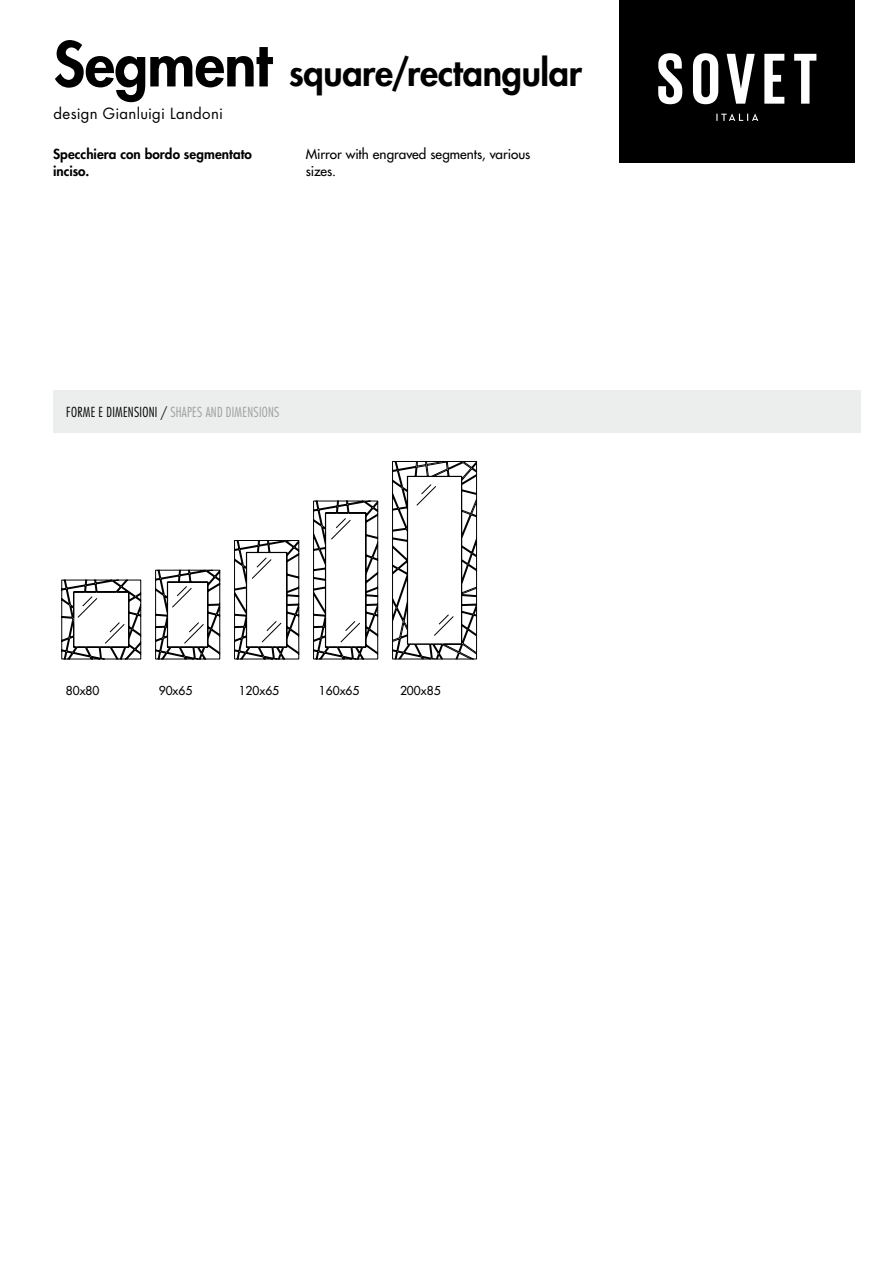
<style>
.page{position:relative;width:893px;height:1263px;background:#fff}
.page>*{position:absolute;margin:0;border:0;box-sizing:border-box;transform-origin:0 0}
.t1{font:800 36px "Futura Std";letter-spacing:-.01em;color:#000}
.t2{font:15px "Futura Std";letter-spacing:.015em;color:#000}
.t3{font:500 13.5px/16.5px "Futura Std";color:#000}
.t4{font:300 condensed 13.5px "Futura Std";letter-spacing:.02em;color:#9c9e9f}
.t5{font:800 13.5px/16.5px "Futura Std";letter-spacing:.005em;color:#000}
.t6{font:500 12px "Futura Std";color:#000}
.s1{font-size:60px}
.s2{color:#000}
</style>
<div class="page">
<div style="left:620px;top:0;width:235px;height:163px;background:#000"></div>
<svg style="left:716px;top:114px;width:42px;height:7px"></svg>
<svg style="left:658px;top:53px;width:158px;height:51px"></svg>
<div style="left:53px;top:390px;width:808px;height:43px;background:#eceded"></div>
<svg style="left:62px;top:500px;width:317px;height:159px"></svg>
<svg style="left:78px;top:596px;width:19px;height:22px"></svg>
<svg style="left:172px;top:586px;width:20px;height:21px"></svg>
<svg style="left:252px;top:557px;width:19px;height:22px"></svg>
<svg style="left:331px;top:518px;width:20px;height:21px"></svg>
<svg style="left:105px;top:622px;width:19px;height:22px"></svg>
<svg style="left:184px;top:622px;width:20px;height:22px"></svg>
<svg style="left:341px;top:621px;width:19px;height:21px"></svg>
<svg style="left:392px;top:461px;width:85px;height:198px"></svg>
<svg style="left:262px;top:621px;width:19px;height:21px"></svg>
<h1 class="t1" style="left:53px;top:50px;width:530px"><span class="s1">Segment</span> square/rectangular</h1>
<p class="t2" style="left:53px;top:104px;width:171px">design Gianluigi Landoni</p>
<p class="t5" style="left:53px;top:146px;width:201px">Specchiera con bordo segmentato inciso.</p>
<p class="t3" style="left:306px;top:146px;width:226px">Mirror with engraved segments, various sizes.</p>
<p class="t4" style="left:66px;top:404px;width:215px"><span class="s2">FORME E DIMENSIONI /</span> SHAPES AND DIMENSIONS</p>
<p class="t6" style="left:66px;top:683px;width:35px">80x80</p>
<p class="t6" style="left:159px;top:683px;width:35px">90x65</p>
<p class="t6" style="left:239px;top:683px;width:42px">120x65</p>
<p class="t6" style="left:319px;top:683px;width:42px">160x65</p>
<p class="t6" style="left:400px;top:683px;width:42px">200x85</p>
</div>
